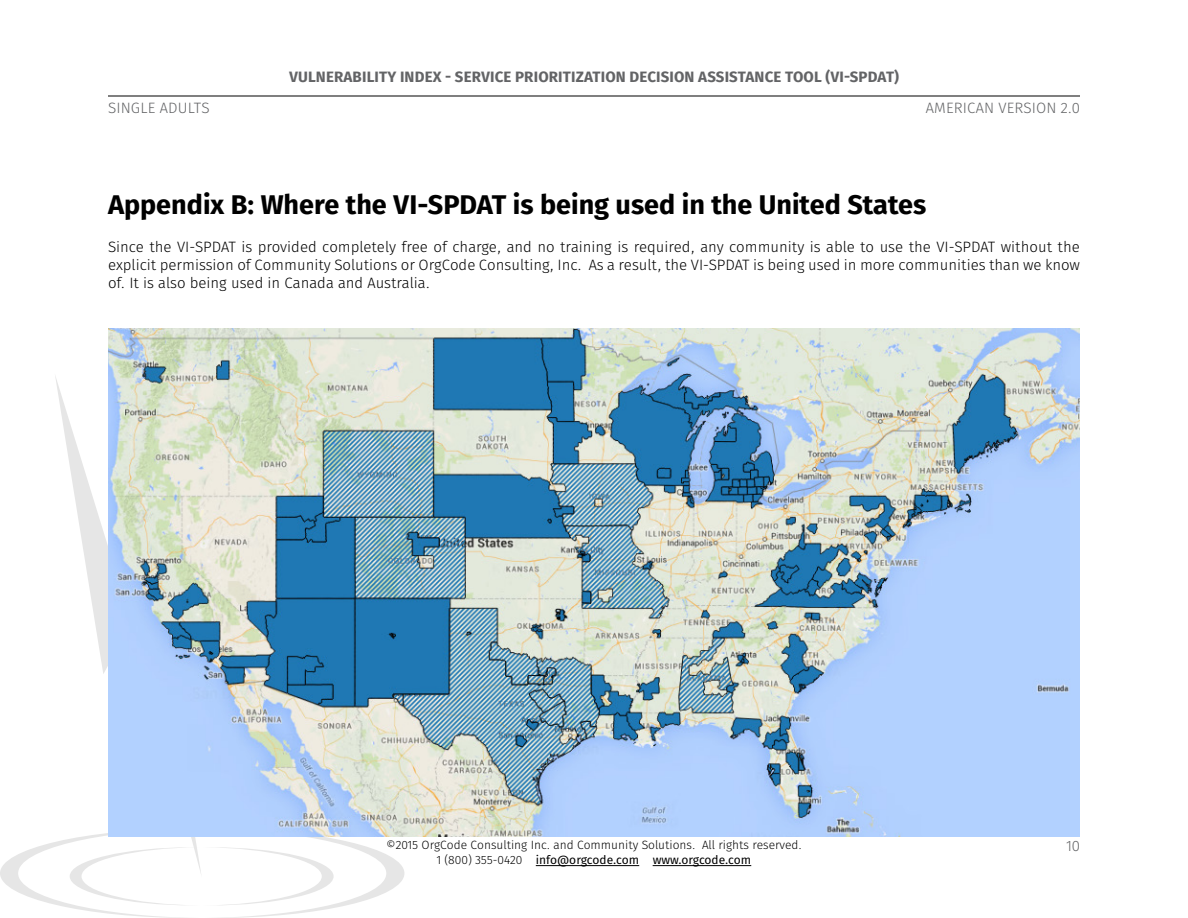
<style>
.page{position:relative;width:1188px;height:918px;background:#fff}
.page>*{position:absolute;margin:0;border:0;box-sizing:border-box;transform-origin:0 0}
.t1{font:700 27px "Fira Sans OT";color:#000}
.t2{font:15px/18px "Fira Sans OT Light";color:#000;text-align:justify}
.t3{font:700 15px "Fira Sans OT";letter-spacing:.01em;color:#636466}
.t4{font:15px "Fira Sans OT Light";letter-spacing:.01em;color:#636466}
.t5{font:12px "Fira Sans OT Light";color:#000}
.t6{font:12px "Fira Sans OT";color:#000}
.s1{font-family:"Fira Sans OT Light"}
</style>
<div class="page">
<svg style="left:0;top:837px;width:404px;height:81px"></svg>
<svg style="left:55px;top:376px;width:147px;height:501px"></svg>
<hr style="left:536px;top:865px;width:103px;height:1px;background:#000">
<hr style="left:653px;top:865px;width:98px;height:1px;background:#000">
<hr style="left:108px;top:96px;width:972px;height:1px;background:#000">
<img style="left:108px;top:328px;width:972px;height:509px">
<p class="t3" style="left:289px;top:66px;width:612px">VULNERABILITY INDEX - SERVICE PRIORITIZATION DECISION ASSISTANCE TOOL (VI-SPDAT)</p>
<p class="t4" style="left:108px;top:97px;width:103px">SINGLE ADULTS</p>
<p class="t4" style="left:926px;top:97px;width:156px">AMERICAN VERSION 2.0</p>
<h1 class="t1" style="left:108px;top:186px;width:820px">Appendix B: Where the VI-SPDAT is being used in the United States</h1>
<p class="t2" style="left:108px;top:239px;width:974px">Since the VI-SPDAT is provided completely free of charge, and no training is required, any community is able to use the VI-SPDAT without the explicit permission of Community Solutions or OrgCode Consulting, Inc. As a result, the VI-SPDAT is being used in more communities than we know of. It is also being used in Canada and Australia.</p>
<p class="t5" style="left:386px;top:837px;width:417px">©2015 OrgCode Consulting Inc. and Community Solutions. All rights reserved.</p>
<p class="t6" style="left:437px;top:852px;width:316px"><span class="s1">1 (800) 355-0420</span> info@orgcode.com www.orgcode.com</p>
<p class="t4" style="left:1066px;top:835px;width:15px">10</p>
</div>
